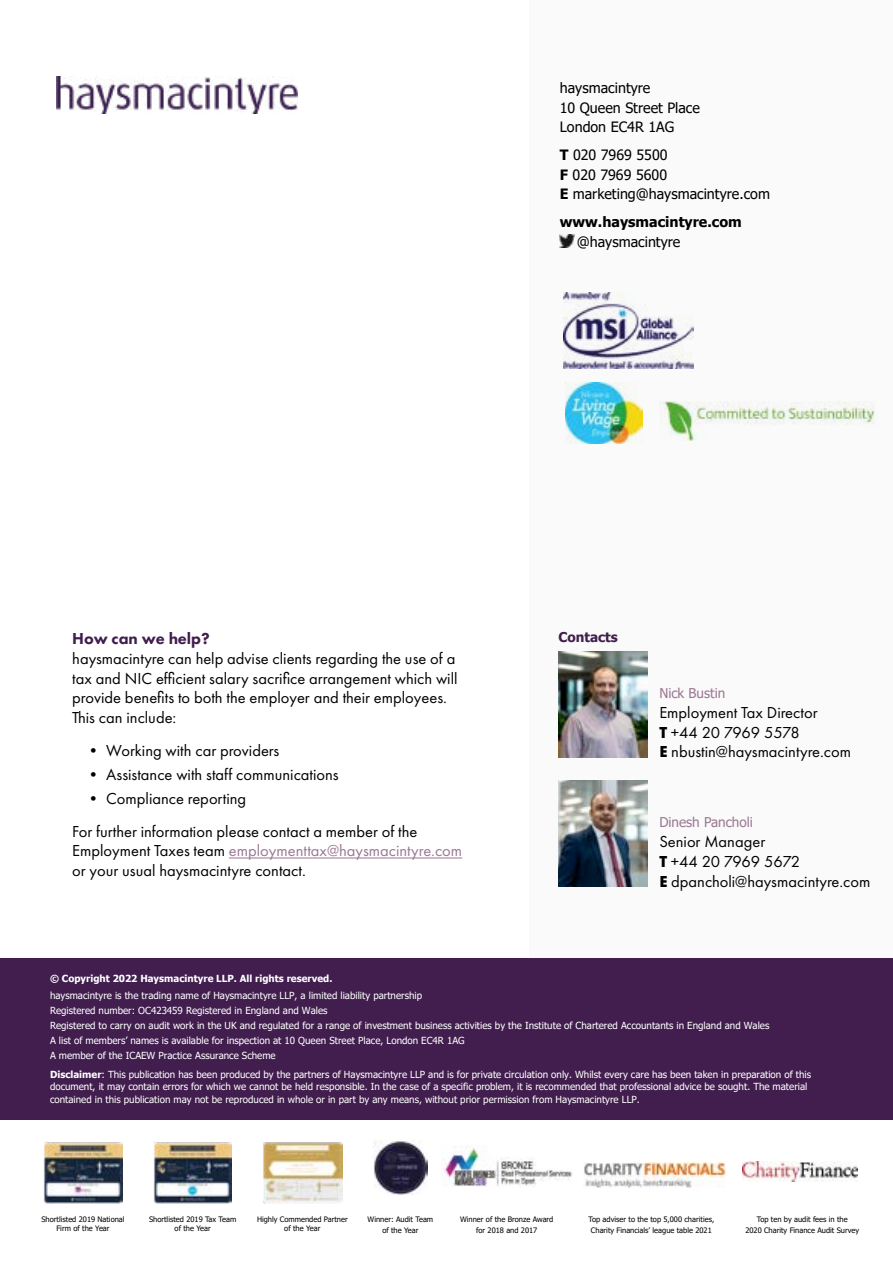
<style>
.page{position:relative;width:893px;height:1263px;background:#fff}
.page>*{position:absolute;margin:0;border:0;box-sizing:border-box;transform-origin:0 0}
.t1{font:16.5px/19.8px "Futura PT";color:#000}
.t2{font:800 16.5px "Futura PT";color:#411e4e}
.t3{font:14.25px/19.5px "Tahoma";color:#000}
.t4{font:700 14.25px "Tahoma";color:#000}
.t5{font:13.5px "Tahoma";color:#9c7794}
.t6{font:700 13.5px "Tahoma";color:#411e4e}
.t7{font:9.75px/14.9px "Tahoma";color:#fff}
.t8{font:700 9.75px "Tahoma";color:#fff}
.t9{font:7.5px/10.5px "Tahoma";color:#000;text-align:center}
.s1{font-weight:700}
.s2{color:#9c7794}
</style>
<div class="page">
<div style="left:530px;top:0;width:363px;height:981px;background:#fafafa"></div>
<img style="left:559px;top:235px;width:16px;height:12px">
<div style="left:558px;top:288px;width:150px;height:87px;background:#fff"></div>
<img style="left:564px;top:293px;width:130px;height:75px">
<div style="left:659px;top:395px;width:220px;height:52px;background:#fff"></div>
<img style="left:659px;top:401px;width:217px;height:40px">
<div style="left:559px;top:379px;width:89px;height:72px;background:#fff"></div>
<img style="left:565px;top:382px;width:78px;height:61px">
<div style="left:0;top:958px;width:893px;height:161px;background:#411e4e"></div>
<img style="left:56px;top:77px;width:242px;height:36px">
<img style="left:374px;top:1141px;width:53px;height:53px">
<img style="left:743px;top:1161px;width:115px;height:20px">
<img style="left:584px;top:1163px;width:142px;height:25px">
<img style="left:441px;top:1145px;width:131px;height:41px">
<img style="left:44px;top:1142px;width:78px;height:62px">
<img style="left:263px;top:1142px;width:79px;height:62px">
<img style="left:154px;top:1142px;width:77px;height:61px">
<hr style="left:229px;top:857px;width:233px;height:1px;background:#9c7794">
<img style="left:558px;top:651px;width:90px;height:106px">
<img style="left:558px;top:780px;width:90px;height:107px">
<h2 class="t3" style="left:560px;top:79px;width:142px">haysmacintyre<br>10 Queen Street Place<br>London EC4R 1AG</h2>
<h2 class="t3" style="left:560px;top:146px;width:212px"><span class="s1">T</span> 020 7969 5500<br><span class="s1">F</span> 020 7969 5600<br><span class="s1">E</span> marketing@haysmacintyre.com</h2>
<h2 class="t4" style="left:560px;top:212px;width:183px">www.haysmacintyre.com</h2>
<h2 class="t3" style="left:577px;top:232px;width:105px">@haysmacintyre</h2>
<h1 class="t2" style="left:72px;top:628px;width:139px">How can we help?</h1>
<h1 class="t1" style="left:72px;top:648px;width:387px">haysmacintyre can help advise clients regarding the use of a tax and NIC efficient salary sacrifice arrangement which will provide benefits to both the employer and their employees.<br>This can include:</h1>
<h1 class="t1" style="left:85px;top:740px;width:196px">• Working with car providers</h1>
<h1 class="t1" style="left:85px;top:764px;width:255px">• Assistance with staff communications</h1>
<h1 class="t1" style="left:72px;top:782px;width:347px;line-height:32.5px;text-indent:13px">• Compliance reporting<br>For further information please contact a member of the</h1>
<h1 class="t1" style="left:72px;top:841px;width:391px">Employment Taxes team <span class="s2">employmenttax@haysmacintyre.com </span>or your usual haysmacintyre contact.</h1>
<h3 class="t6" style="left:558px;top:627px;width:61px">Contacts</h3>
<h3 class="t5" style="left:659px;top:684px;width:67px">Nick Bustin</h3>
<h1 class="t1" style="left:659px;top:702px;width:193px">Employment Tax Director<br><span class="s1">T</span> +44 20 7969 5578<br><span class="s1">E</span> nbustin@haysmacintyre.com</h1>
<h3 class="t5" style="left:659px;top:813px;width:95px">Dinesh Pancholi</h3>
<h1 class="t1" style="left:659px;top:831px;width:213px">Senior Manager<br><span class="s1">T</span> +44 20 7969 5672<br><span class="s1">E</span> dpancholi@haysmacintyre.com</h1>
<p class="t8" style="left:50px;top:972px;width:284px">© Copyright 2022 Haysmacintyre LLP. All rights reserved.</p>
<p class="t7" style="left:50px;top:988px;width:721px">haysmacintyre is the trading name of Haysmacintyre LLP, a limited liability partnership<br>Registered number: OC423459 Registered in England and Wales<br>Registered to carry on audit work in the UK and regulated for a range of investment business activities by the Institute of Chartered Accountants in England and Wales A list of members’ names is available for inspection at 10 Queen Street Place, London EC4R 1AG<br>A member of the ICAEW Practice Assurance Scheme</p>
<p class="t7" style="left:50px;top:1068px;width:763px;line-height:12.8px"><span class="s1">Disclaimer</span>: This publication has been produced by the partners of Haysmacintyre LLP and is for private circulation only. Whilst every care has been taken in preparation of this document, it may contain errors for which we cannot be held responsible. In the case of a specific problem, it is recommended that professional advice be sought. The material contained in this publication may not be reproduced in whole or in part by any means, without prior permission from Haysmacintyre LLP.</p>
<p class="t9" style="left:41px;top:1215px;width:85px;line-height:9px">Shortlisted 2019 National<br>Firm of the Year</p>
<p class="t9" style="left:149px;top:1215px;width:89px;line-height:9px">Shortlisted 2019 Tax Team of the Year</p>
<p class="t9" style="left:257px;top:1215px;width:92px;line-height:9px">Highly Commended Partner of the Year</p>
<p class="t9" style="left:368px;top:1214px;width:67px">Winner: Audit Team of the Year</p>
<p class="t9" style="left:460px;top:1214px;width:95px">Winner of the Bronze Award for 2018 and 2017</p>
<p class="t9" style="left:588px;top:1214px;width:127px">Top adviser to the top 5,000 charities,<br>Charity Financials’ league table 2021</p>
<p class="t9" style="left:745px;top:1214px;width:115px">Top ten by audit fees in the<br>2020 Charity Finance Audit Survey</p>
</div>
